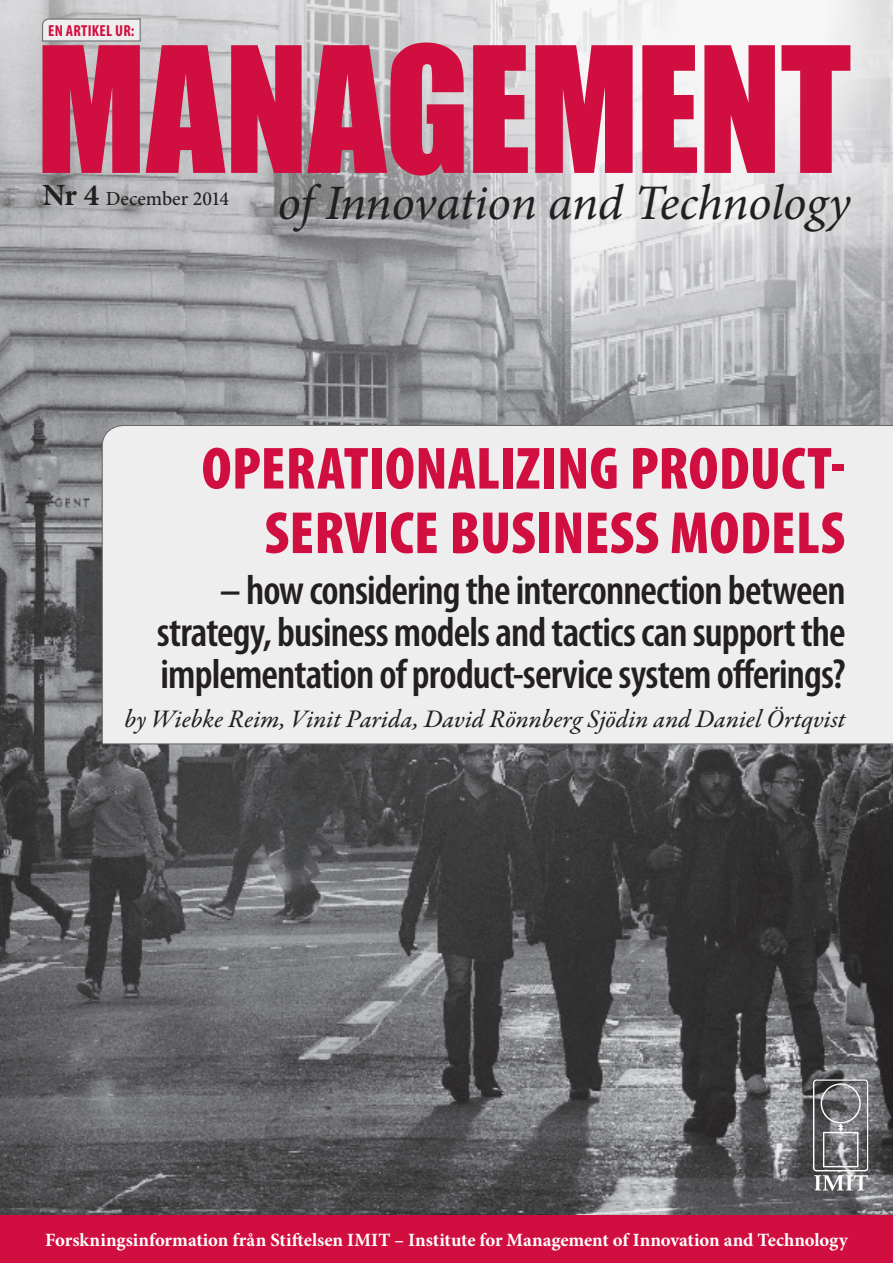
<style>
.page{position:relative;width:893px;height:1263px;background:#fff}
.page>*{position:absolute;margin:0;border:0;box-sizing:border-box;transform-origin:0 0}
.t1{font:900 condensed 60px/64.5px "Myriad Pro";letter-spacing:.005em;color:#d10e40;text-align:right}
.t2{font:italic 49.65px "Minion Pro";letter-spacing:-.01em;color:#231f20}
.t3{font:600 condensed 42px/42px "Myriad Pro";letter-spacing:-.02em;color:#231f20;text-align:justify}
.t4{font:25.5px "Garamond Premr Pro Med It";color:#231f20}
.t5{font:500 19.95px "Minion Pro";letter-spacing:-.005em;color:#231f20}
.t6{font:700 18.75px "Minion Pro";letter-spacing:-.005em;color:#fff}
.t7{font:700 condensed 15.9px "Myriad Pro";letter-spacing:.015em;color:#d10e40}
.s1{font-weight:700;font-size:30.9px}
</style>
<div class="page">
<img style="left:0;top:0;width:893px;height:1215px">
<svg style="left:813px;top:1079px;width:55px;height:112px;background:#828284"></svg>
<svg style="left:43px;top:43px;width:807px;height:133px;background:#d1476b"></svg>
<div style="left:0;top:1215px;width:893px;height:48px;background:#d10e40"></div>
<div style="left:102px;top:425px;width:791px;height:319px;background:#eeeeef"></div>
<svg style="left:42px;top:19px;width:98px;height:22px;background:#e4e4e5"></svg>
<p class="t7" style="left:48px;top:21px;width:88px">EN ARTIKEL UR:</p>
<p class="t5" style="left:43px;top:185px;width:188px"><span class="s1">Nr 4</span> December 2014</p>
<p class="t2" style="left:277px;top:169px;width:575px">of Innovation and Technology</p>
<h1 class="t1" style="left:202px;top:435px;width:645px">OPERATIONALIZING PRODUCT-<br>SERVICE BUSINESS MODELS</h1>
<p class="t3" style="left:157px;top:568px;width:690px;text-indent:63px">– how considering the interconnection between strategy, business models and tactics can support the implementation of product-service system offerings?</p>
<p class="t4" style="left:125px;top:703px;width:723px">by Wiebke Reim, Vinit Parida, David Rönnberg Sjödin and Daniel Örtqvist</p>
<p class="t6" style="left:45px;top:1227px;width:804px">Forskningsinformation från Stiftelsen IMIT – Institute for Management of Innovation and Technology</p>
</div>
